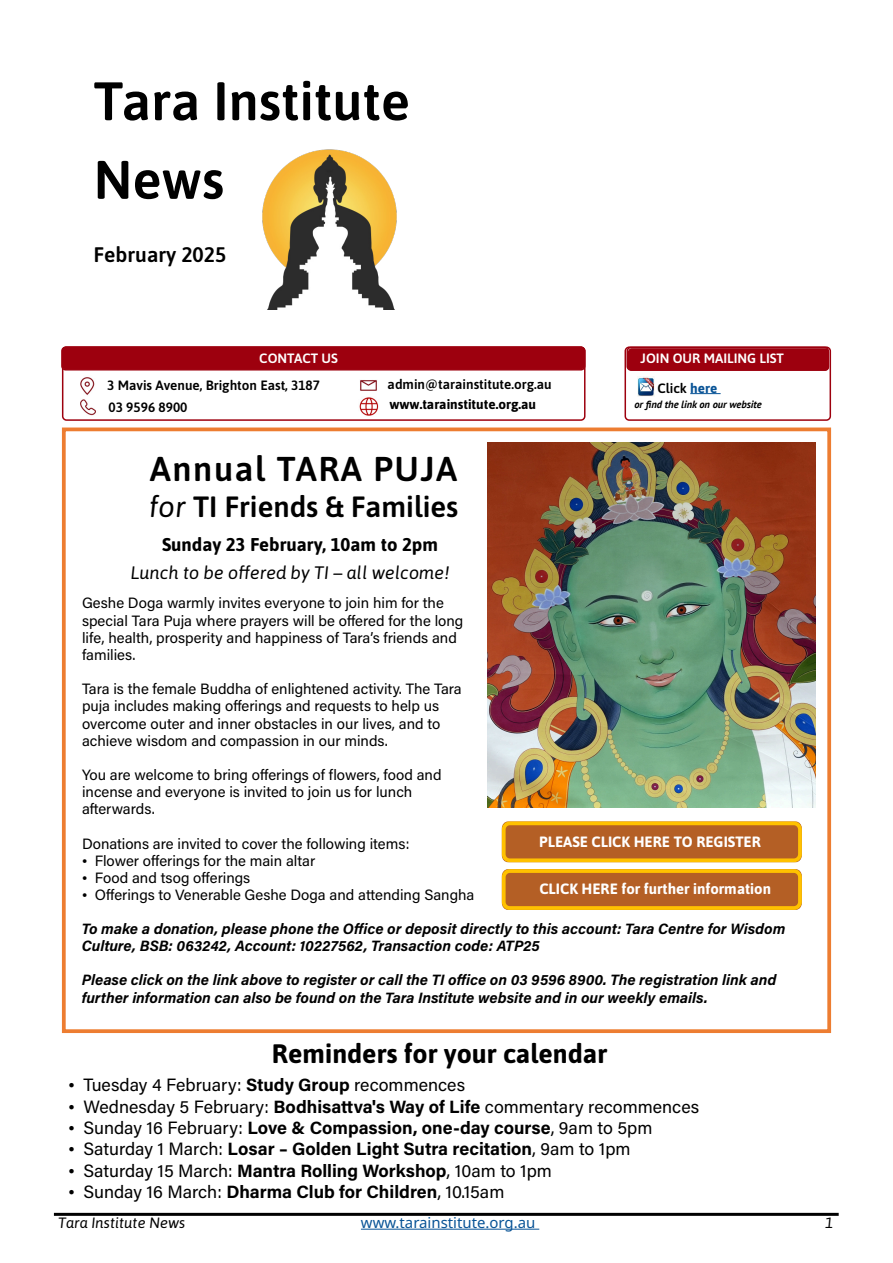
<style>
.page{position:relative;width:893px;height:1263px;background:#fff}
.page>*{position:absolute;margin:0;border:0;box-sizing:border-box;transform-origin:0 0}
.t1{font:600 54px/78.6px "Asap";color:#000}
.t2{font:600 34.5px "Asap";letter-spacing:.045em;color:#000}
.t3{font:600 29.25px "Asap";color:#000}
.t4{font:700 26.7px "Asap";color:#000}
.t5{font:600 21px "Asap";color:#000}
.t6{font:700 18.45px "Asap";color:#000}
.t7{font:italic 18px "Asap";color:#000}
.t8{font:17.85px "Acumin Pro";color:#000}
.t9{font:700 17.85px "Acumin Pro";color:#000}
.t10{font:15px/17.1px "Acumin Pro";color:#000}
.t11{font:italic 700 15px/17.2px "Acumin Pro";color:#000}
.t12{font:700 15px "Asap";color:#fff}
.t13{font:15px "Noto Sans";color:#085396}
.t14{font:italic 15px "Asap";color:#000}
.t15{font:600 13.5px/21.8px "Asap";color:#000}
.t16{font:600 13.5px "Asap";color:#fff}
.t17{font:700 13.5px "Asap";color:#000}
.t18{font:italic 700 10.5px "PT Sans";color:#000}
.s1{font-weight:700;color:#085396}
.s2{font-weight:400;font-style:italic}
.s3{font-family:"Times New Roman"}
.s4{font-weight:700}
.s5{font-family:"Times New Roman";font-weight:400}
.s6{font-weight:400}
</style>
<div class="page">
<hr style="left:361px;top:1229px;width:178px;height:1px;background:#085396">
<hr style="left:54px;top:1213px;width:785px;height:3px;background:#000">
<img style="left:262px;top:149px;width:135px;height:161px">
<div style="left:62px;top:427px;width:769px;height:606px;border:4px solid #ed7d31"></div>
<img style="left:488px;top:443px;width:328px;height:365px">
<div style="left:62px;top:346px;width:524px;height:75px;border:2px solid #9d000e;border-radius:4px"></div>
<img style="left:360px;top:380px;width:17px;height:11px">
<div style="left:62px;top:347px;width:523px;height:22px;background:#9d000e;border-radius:4px"></div>
<div style="left:61px;top:346px;width:525px;height:25px;border:2px solid #9d000e;border-radius:4px"></div>
<img style="left:78px;top:399px;width:21px;height:20px">
<img style="left:80px;top:377px;width:15px;height:18px">
<img style="left:359px;top:397px;width:20px;height:19px">
<div style="left:625px;top:346px;width:206px;height:75px;border:2px solid #9d000e;border-radius:4px"></div>
<hr style="left:690px;top:393px;width:31px;height:1px;background:#085396">
<img style="left:637px;top:376px;width:18px;height:20px">
<div style="left:628px;top:348px;width:201px;height:23px;background:#9d000e;border-radius:4px"></div>
<div style="left:626px;top:347px;width:203px;height:24px;border:2px solid #9d000e;border-radius:4px"></div>
<div style="left:502px;top:821px;width:300px;height:41px;background:#b45f25;border-radius:6px"></div>
<div style="left:502px;top:869px;width:300px;height:41px;background:#b45f25;border-radius:6px"></div>
<div style="left:502px;top:821px;width:300px;height:41px;border:4px solid #ffc100;border-radius:6px"></div>
<div style="left:502px;top:869px;width:300px;height:41px;border:4px solid #ffc100;border-radius:6px"></div>
<h1 class="t1" style="left:94px;top:59px;width:318px">Tara Institute<br>News</h1>
<h3 class="t5" style="left:94px;top:239px;width:134px">February 2025</h3>
<p class="t16" style="left:259px;top:349px;width:80px">CONTACT US</p>
<p class="t15" style="left:107px;top:374px;width:214px">3 Mavis Avenue, Brighton East, 3187<br>03 9596 8900</p>
<p class="t15" style="left:657px;top:377px;width:61px">Click <span class="s1">here</span></p>
<p class="t16" style="left:641px;top:349px;width:145px">JOIN OUR MAILING LIST</p>
<p class="t15" style="left:388px;top:373px;width:166px">admin@tarainstitute.org.au</p>
<p class="t17" style="left:389px;top:395px;width:148px">www.tarainstitute.org.au</p>
<p class="t18" style="left:634px;top:397px;width:129px">or find the link on our website</p>
<h2 class="t2" style="left:150px;top:445px;width:309px">Annual TARA PUJA</h2>
<h3 class="t3" style="left:149px;top:486px;width:311px"><span class="s2">for</span> TI Friends &amp; Families</h3>
<p class="t6" style="left:162px;top:532px;width:278px">Sunday 23 February, 10am to 2pm</p>
<p class="t7" style="left:131px;top:561px;width:320px">Lunch to be offered by TI – all welcome!</p>
<p class="t10" style="left:82px;top:594px;width:383px">Geshe Doga warmly invites everyone to join him for the special Tara Puja where prayers will be offered for the long life, health, prosperity and happiness of Tara’s friends and families.</p>
<p class="t10" style="left:82px;top:680px;width:381px">Tara is the female Buddha of enlightened activity. The Tara puja includes making offerings and requests to help us overcome outer and inner obstacles in our lives, and to achieve wisdom and compassion in our minds.</p>
<p class="t10" style="left:82px;top:766px;width:361px">You are welcome to bring offerings of flowers, food and incense and everyone is invited to join us for lunch afterwards.</p>
<p class="t10" style="left:82px;top:834px;width:329px">Donations are invited to cover the following items:</p>
<p class="t10" style="left:82px;top:851px;width:235px"><span class="s3">•</span> Flower offerings for the main altar</p>
<p class="t10" style="left:82px;top:869px;width:170px"><span class="s3">•</span> Food and tsog offerings</p>
<p class="t10" style="left:82px;top:886px;width:394px"><span class="s3">•</span> Offerings to Venerable Geshe Doga and attending Sangha</p>
<p class="t12" style="left:539px;top:831px;width:223px">PLEASE CLICK HERE TO REGISTER</p>
<p class="t12" style="left:539px;top:878px;width:233px">CLICK HERE for further information</p>
<p class="t11" style="left:82px;top:919px;width:705px">To make a donation, please phone the Office or deposit directly to this account: Tara Centre for Wisdom<br>Culture, BSB: 063242, Account: 10227562, Transaction code: ATP25</p>
<p class="t11" style="left:82px;top:971px;width:696px">Please click on the link above to register or call the TI office on 03 9596 8900. The registration link and further information can also be found on the Tara Institute website and in our weekly emails.</p>
<h3 class="t4" style="left:272px;top:1035px;width:337px">Reminders for your calendar</h3>
<p class="t8" style="left:68px;top:1073px;width:398px"><span class="s3">•</span> Tuesday 4 February: <span class="s4">Study Group</span> recommences</p>
<p class="t8" style="left:68px;top:1094px;width:632px"><span class="s3">•</span> Wednesday 5 February: <span class="s4">Bodhisattva's Way of Life</span> commentary recommences</p>
<p class="t9" style="left:68px;top:1115px;width:586px"><span class="s5">•</span> <span class="s6">Sunday 16 February:</span> Love &amp; Compassion, one-day course<span class="s6">, 9am to 5pm</span></p>
<p class="t9" style="left:68px;top:1136px;width:564px"><span class="s5">•</span> <span class="s6">Saturday 1 March:</span> Losar – Golden Light Sutra recitation<span class="s6">, 9am to 1pm</span></p>
<p class="t8" style="left:68px;top:1158px;width:485px"><span class="s3">•</span> Saturday 15 March: <span class="s4">Mantra Rolling Workshop</span>, 10am to 1pm</p>
<p class="t8" style="left:68px;top:1179px;width:438px"><span class="s3">•</span> Sunday 16 March: <span class="s4">Dharma Club for Children</span>, 10.15am</p>
<p class="t14" style="left:58px;top:1212px;width:129px">Tara Institute News</p>
<p class="t13" style="left:361px;top:1212px;width:176px">www.tarainstitute.org.au</p>
<p class="t14" style="left:826px;top:1212px;width:9px">1</p>
</div>
